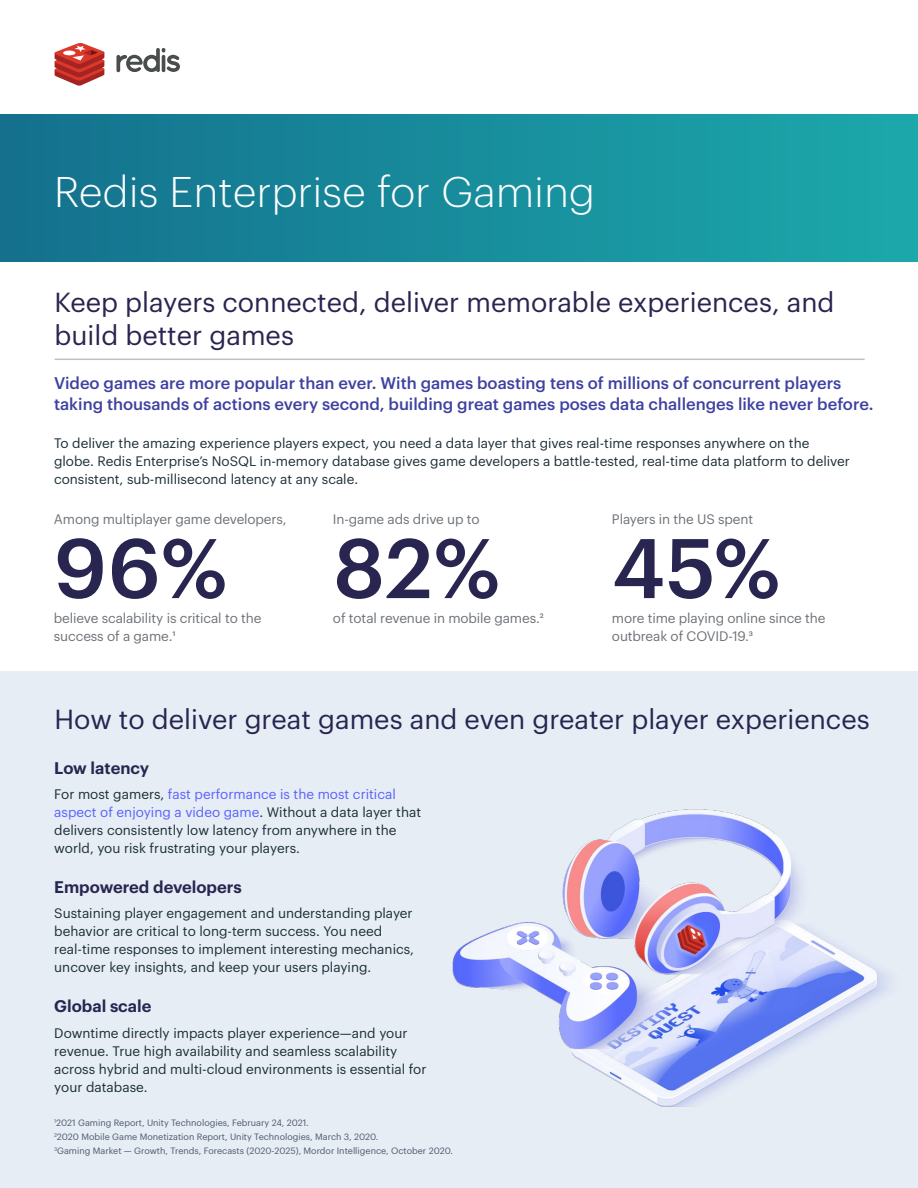
<style>
.page{position:relative;width:918px;height:1188px;background:#fff}
.page>*{position:absolute;margin:0;border:0;box-sizing:border-box;transform-origin:0 0}
.t1{font:500 82.5px "Graphik";color:#282550}
.t2{font:300 42px "Graphik";letter-spacing:.01em;color:#fff}
.t3{font:27px/33px "Graphik";color:#282550}
.t4{font:500 16.5px/21px "Graphik";color:#3e41a0}
.t5{font:600 16.5px "Graphik";color:#282550}
.t6{font:13.5px/18px "Graphik";color:#1c2e36}
.t7{font:13.5px/18px "Graphik";letter-spacing:-.01em;color:#6d7278}
.t8{font:9px/13.8px "Graphik";color:#4e596d}
.s1{color:#5961ff}
</style>
<div class="page">
<div style="left:0;top:672px;width:918px;height:516px;background:#e6edf5"></div>
<div style="left:1px;top:114px;width:917px;height:148px;background:linear-gradient(to right,#14708d,#1ca9ab)"></div>
<hr style="left:55px;top:359px;width:810px;height:1px;background:#c2c0c0">
<img style="left:452px;top:809px;width:435px;height:298px">
<svg style="left:55px;top:43px;width:49px;height:43px"></svg>
<svg style="left:116px;top:48px;width:64px;height:24px"></svg>
<h2 class="t2" style="left:54px;top:161px;width:542px">Redis Enterprise for Gaming</h2>
<h3 class="t3" style="left:55px;top:284px;width:781px">Keep players connected, deliver memorable experiences, and build better games</h3>
<p class="t4" style="left:54px;top:371px;width:821px">Video games are more popular than ever. With games boasting tens of millions of concurrent players taking thousands of actions every second, building great games poses data challenges like never before.</p>
<p class="t6" style="left:54px;top:433px;width:798px">To deliver the amazing experience players expect, you need a data layer that gives real-time responses anywhere on the globe. Redis Enterprise’s NoSQL in‑memory database gives game developers a battle-tested, real-time data platform to deliver consistent, sub‑millisecond latency at any scale.</p>
<p class="t7" style="left:54px;top:509px;width:234px">Among multiplayer game developers,</p>
<p class="t7" style="left:333px;top:509px;width:148px">In-game ads drive up to</p>
<p class="t7" style="left:612px;top:509px;width:143px">Players in the US spent</p>
<h1 class="t1" style="left:54px;top:505px;width:175px">96%</h1>
<h1 class="t1" style="left:333px;top:505px;width:168px">82%</h1>
<h1 class="t1" style="left:612px;top:505px;width:169px">45%</h1>
<p class="t7" style="left:54px;top:608px;width:209px">believe scalability is critical to the</p>
<p class="t7" style="left:333px;top:608px;width:212px">of total revenue in mobile games.2</p>
<p class="t7" style="left:54px;top:626px;width:123px">success of a game.1</p>
<p class="t7" style="left:612px;top:608px;width:215px">more time playing online since the outbreak of COVID-19.3</p>
<h3 class="t3" style="left:55px;top:701px;width:817px">How to deliver great games and even greater player experiences</h3>
<p class="t5" style="left:54px;top:755px;width:96px">Low latency</p>
<p class="t6" style="left:54px;top:784px;width:368px">For most gamers, <span class="s1">fast performance is the most critical aspect of enjoying a video game</span>. Without a data layer that delivers consistently low latency from anywhere in the world, you risk frustrating your players.</p>
<p class="t5" style="left:54px;top:874px;width:189px">Empowered developers</p>
<p class="t6" style="left:54px;top:903px;width:361px">Sustaining player engagement and understanding player behavior are critical to long-term success. You need real-time responses to implement interesting mechanics, uncover key insights, and keep your users playing.</p>
<p class="t5" style="left:54px;top:993px;width:99px">Global scale</p>
<p class="t6" style="left:54px;top:1023px;width:374px">Downtime directly impacts player experience—and your revenue. True high availability and seamless scalability across hybrid and multi-cloud environments is essential for your database.</p>
<p class="t8" style="left:54px;top:1115px;width:400px"><sup>1</sup>2021 Gaming Report, Unity Technologies, February 24, 2021.<br><sup>2</sup>2020 Mobile Game Monetization Report, Unity Technologies, March 3, 2020.<br><sup>3</sup>Gaming Market — Growth, Trends, Forecasts (2020-2025), Mordor Intelligence, October 2020.</p>
</div>
